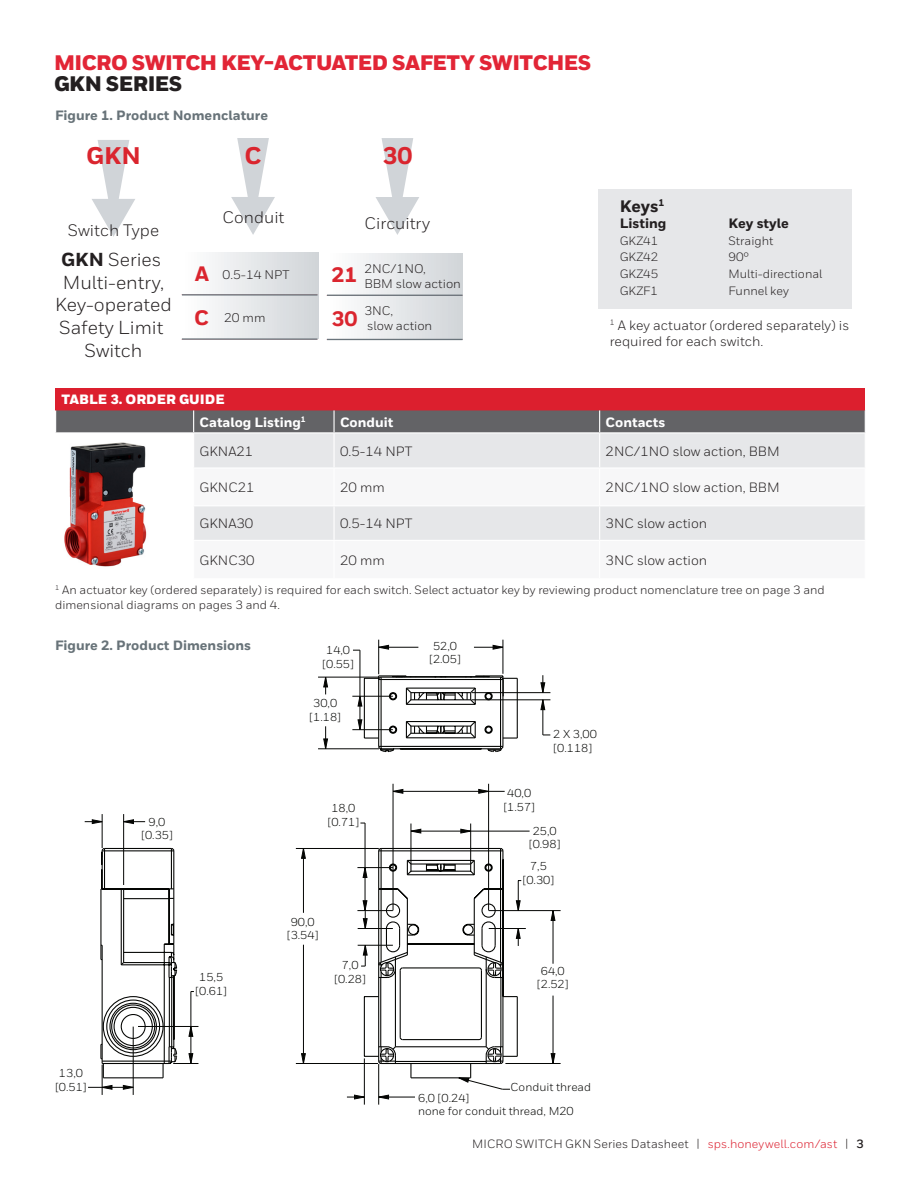
<style>
.page{position:relative;width:918px;height:1188px;background:#fff}
.page>*{position:absolute;margin:0;border:0;box-sizing:border-box;transform-origin:0 0}
.t1{font:800 24px "Honeywell Sans";color:#da252e}
.t2{font:900 21px "Honeywell Sans";letter-spacing:-.025em;color:#e22536}
.t3{font:900 21px "Honeywell Sans";letter-spacing:-.025em;color:#231f20}
.t4{font:800 20.85px/44.1px "Honeywell Sans";color:#da252e}
.t5{font:18.75px/22.5px "Honeywell Sans";color:#231f20;text-align:center}
.t6{font:16.65px "Honeywell Sans";color:#231f20}
.t7{font:800 16.65px "Honeywell Sans";color:#231f20}
.t8{font:13.65px/16.4px "Honeywell Sans";color:#231f20}
.t9{font:800 13.65px "Honeywell Sans";color:#231f20}
.t10{font:13.5px "Honeywell Sans";color:#231f20}
.t11{font:800 13.5px "Honeywell Sans";color:#687379}
.t12{font:800 13.5px "Honeywell Sans";color:#fff}
.t13{font:900 13.5px "Honeywell Sans";color:#fff}
.t14{font:12.6px/14.5px "Honeywell Sans";color:#231f20}
.t15{font:12.15px "Honeywell Sans";color:#231f20}
.t16{font:12px/14.4px "Honeywell Sans";color:#231f20}
.t17{font:11.55px/13.8px "Honeywell Sans";color:#040503;text-align:center}
.s1{font-weight:800}
.s2{font-weight:800;font-size:20.85px;color:#da252e}
.s3{color:#dc1f2e}
.s4{font-weight:700}
</style>
<div class="page">
<div style="left:598px;top:189px;width:254px;height:119px;background:#e6e7e9"></div>
<div style="left:182px;top:253px;width:136px;height:85px;background:linear-gradient(to right,#fff,#d1d5d8)"></div>
<svg style="left:92px;top:140px;width:43px;height:97px"></svg>
<hr style="left:182px;top:294px;width:136px;height:2px;background:#6a747b">
<hr style="left:182px;top:338px;width:135px;height:2px;background:#6a747b">
<svg style="left:231px;top:138px;width:44px;height:97px"></svg>
<div style="left:327px;top:253px;width:136px;height:86px;background:linear-gradient(to right,#fff,#d1d5d8)"></div>
<hr style="left:327px;top:295px;width:136px;height:1px;background:#6a747b">
<hr style="left:327px;top:339px;width:136px;height:1px;background:#6a747b">
<svg style="left:376px;top:138px;width:43px;height:97px"></svg>
<svg style="left:379px;top:644px;width:10px;height:6px"></svg>
<svg style="left:354px;top:1098px;width:10px;height:2px"></svg>
<svg style="left:101px;top:1085px;width:12px;height:5px"></svg>
<svg style="left:123px;top:1085px;width:10px;height:5px"></svg>
<svg style="left:540px;top:700px;width:6px;height:10px"></svg>
<hr style="left:364px;top:1058px;width:1px;height:47px;background:#040503">
<hr style="left:378px;top:1064px;width:1px;height:41px;background:#040503">
<svg style="left:378px;top:880px;width:183px;height:220px"></svg>
<hr style="left:553px;top:911px;width:1px;height:53px;background:#040503">
<hr style="left:553px;top:996px;width:1px;height:68px;background:#040503">
<hr style="left:411px;top:831px;width:119px;height:1px;background:#040503">
<hr style="left:393px;top:791px;width:112px;height:1px;background:#040503">
<hr style="left:360px;top:650px;width:1px;height:80px;background:#040503">
<hr style="left:378px;top:640px;width:1px;height:34px;background:#040503">
<hr style="left:472px;top:699px;width:78px;height:1px;background:#040503">
<hr style="left:472px;top:692px;width:78px;height:1px;background:#040503">
<hr style="left:503px;top:640px;width:1px;height:34px;background:#040503">
<svg style="left:378px;top:675px;width:140px;height:64px"></svg>
<svg style="left:474px;top:644px;width:30px;height:6px"></svg>
<hr style="left:379px;top:647px;width:39px;height:1px;background:#040503">
<hr style="left:517px;top:678px;width:1px;height:60px;background:#040503">
<hr style="left:542px;top:700px;width:1px;height:35px;background:#040503">
<svg style="left:540px;top:675px;width:6px;height:18px"></svg>
<hr style="left:88px;top:1087px;width:45px;height:1px;background:#040503">
<hr style="left:102px;top:1065px;width:1px;height:30px;background:#040503">
<hr style="left:133px;top:1027px;width:1px;height:68px;background:#040503">
<svg style="left:100px;top:889px;width:64px;height:190px"></svg>
<svg style="left:85px;top:819px;width:16px;height:5px"></svg>
<svg style="left:101px;top:676px;width:403px;height:389px"></svg>
<div style="left:56px;top:388px;width:809px;height:22px;background:#dc1f2e"></div>
<div style="left:194px;top:433px;width:671px;height:34px;background:#e6e7e9"></div>
<div style="left:194px;top:506px;width:671px;height:34px;background:#e6e7e9"></div>
<div style="left:55px;top:410px;width:811px;height:22px;background:#636366"></div>
<hr style="left:333px;top:433px;width:2px;height:34px;background:#fff">
<hr style="left:599px;top:433px;width:1px;height:34px;background:#fff">
<hr style="left:333px;top:506px;width:2px;height:34px;background:#fff">
<hr style="left:599px;top:506px;width:1px;height:34px;background:#fff">
<img style="left:64px;top:442px;width:83px;height:125px">
<h2 class="t2" style="left:54px;top:50px;width:539px">MICRO SWITCH KEY-ACTUATED SAFETY SWITCHES</h2>
<h2 class="t3" style="left:54px;top:71px;width:130px">GKN SERIES</h2>
<p class="t11" style="left:55px;top:107px;width:215px">Figure 1. Product Nomenclature</p>
<p class="t1" style="left:86px;top:140px;width:56px">GKN</p>
<p class="t6" style="left:68px;top:220px;width:93px">Switch Type</p>
<p class="t5" style="left:55px;top:249px;width:118px"><span class="s1">GKN</span> Series<br>Multi-entry,<br>Key-operated<br>Safety Limit<br>Switch</p>
<p class="t1" style="left:244px;top:141px;width:19px">C</p>
<p class="t6" style="left:223px;top:207px;width:63px">Conduit</p>
<p class="t4" style="left:194px;top:252px;width:16px">A<br>C</p>
<p class="t14" style="left:223px;top:267px;width:69px">0.5-14 NPT</p>
<p class="t14" style="left:224px;top:310px;width:43px">20 mm</p>
<p class="t1" style="left:382px;top:140px;width:32px">30</p>
<p class="t6" style="left:365px;top:213px;width:67px">Circuitry</p>
<p class="t14" style="left:364px;top:261px;width:98px;text-indent:-33px"><span class="s2">21</span> 2NC/1NO,<br>BBM slow action</p>
<p class="t14" style="left:364px;top:304px;width:69px">3NC,<br>slow action</p>
<p class="t4" style="left:331px;top:298px;width:28px">30</p>
<p class="t7" style="left:620px;top:196px;width:46px">Keys<sup>1</sup></p>
<p class="t9" style="left:620px;top:215px;width:48px">Listing</p>
<p class="t9" style="left:729px;top:215px;width:62px">Key style</p>
<p class="t15" style="left:620px;top:233px;width:40px">GKZ41</p>
<p class="t15" style="left:729px;top:233px;width:46px">Straight</p>
<p class="t15" style="left:620px;top:250px;width:40px">GKZ42</p>
<p class="t15" style="left:729px;top:250px;width:22px">90°</p>
<p class="t15" style="left:620px;top:267px;width:40px">GKZ45</p>
<p class="t15" style="left:729px;top:267px;width:95px">Multi-directional</p>
<p class="t15" style="left:620px;top:283px;width:40px">GKZF1</p>
<p class="t15" style="left:729px;top:283px;width:62px">Funnel key</p>
<p class="t8" style="left:610px;top:317px;width:241px"><sup>1</sup> A key actuator (ordered separately) is required for each switch.</p>
<p class="t13" style="left:62px;top:391px;width:165px">TABLE 3. ORDER GUIDE</p>
<p class="t12" style="left:200px;top:414px;width:108px">Catalog Listing<sup>1</sup></p>
<p class="t12" style="left:340px;top:414px;width:55px">Conduit</p>
<p class="t12" style="left:606px;top:414px;width:61px">Contacts</p>
<p class="t10" style="left:200px;top:443px;width:55px">GKNA21</p>
<p class="t10" style="left:340px;top:443px;width:74px">0.5-14 NPT</p>
<p class="t10" style="left:606px;top:443px;width:176px">2NC/1NO slow action, BBM</p>
<p class="t10" style="left:200px;top:479px;width:56px">GKNC21</p>
<p class="t10" style="left:340px;top:479px;width:46px">20 mm</p>
<p class="t10" style="left:606px;top:479px;width:176px">2NC/1NO slow action, BBM</p>
<p class="t10" style="left:200px;top:516px;width:55px">GKNA30</p>
<p class="t10" style="left:340px;top:516px;width:74px">0.5-14 NPT</p>
<p class="t10" style="left:606px;top:516px;width:103px">3NC slow action</p>
<p class="t10" style="left:200px;top:552px;width:56px">GKNC30</p>
<p class="t10" style="left:340px;top:552px;width:46px">20 mm</p>
<p class="t10" style="left:606px;top:552px;width:103px">3NC slow action</p>
<p class="t16" style="left:55px;top:583px;width:771px"><sup>1</sup> An actuator key (ordered separately) is required for each switch. Select actuator key by reviewing product nomenclature tree on page 3 and dimensional diagrams on pages 3 and 4.</p>
<p class="t11" style="left:55px;top:637px;width:197px">Figure 2. Product Dimensions</p>
<p class="t17" style="left:55px;top:1066px;width:33px">13,0 [0.51]</p>
<p class="t17" style="left:141px;top:815px;width:33px">9,0 [0.35]</p>
<p class="t17" style="left:195px;top:970px;width:33px">15,5 [0.61]</p>
<p class="t17" style="left:322px;top:644px;width:33px">14,0 [0.55]</p>
<p class="t17" style="left:429px;top:639px;width:33px">52,0 [2.05]</p>
<p class="t17" style="left:309px;top:696px;width:33px">30,0 [1.18]</p>
<p class="t17" style="left:507px;top:786px;width:26px">40,0</p>
<p class="t17" style="left:553px;top:727px;width:45px;text-align:left">2 X 3,00 [0.118]</p>
<p class="t17" style="left:331px;top:801px;width:26px">18,0</p>
<p class="t17" style="left:503px;top:800px;width:33px">[1.57]</p>
<p class="t17" style="left:328px;top:815px;width:33px">[0.71]</p>
<p class="t17" style="left:529px;top:824px;width:33px">25,0 [0.98]</p>
<p class="t17" style="left:287px;top:915px;width:33px">90,0 [3.54]</p>
<p class="t17" style="left:334px;top:958px;width:33px">7,0 [0.28]</p>
<p class="t17" style="left:523px;top:859px;width:33px">7,5 [0.30]</p>
<p class="t17" style="left:537px;top:964px;width:33px">64,0 [2.52]</p>
<p class="t17" style="left:511px;top:1081px;width:82px">Conduit thread</p>
<p class="t17" style="left:418px;top:1091px;width:157px;text-align:left">6,0 [0.24]<br>none for conduit thread, M20</p>
<p class="t16" style="left:472px;top:1136px;width:393px">MICRO SWITCH GKN Series Datasheet | <span class="s3">sps.honeywell.com/ast</span> | <span class="s4">3</span></p>
</div>
